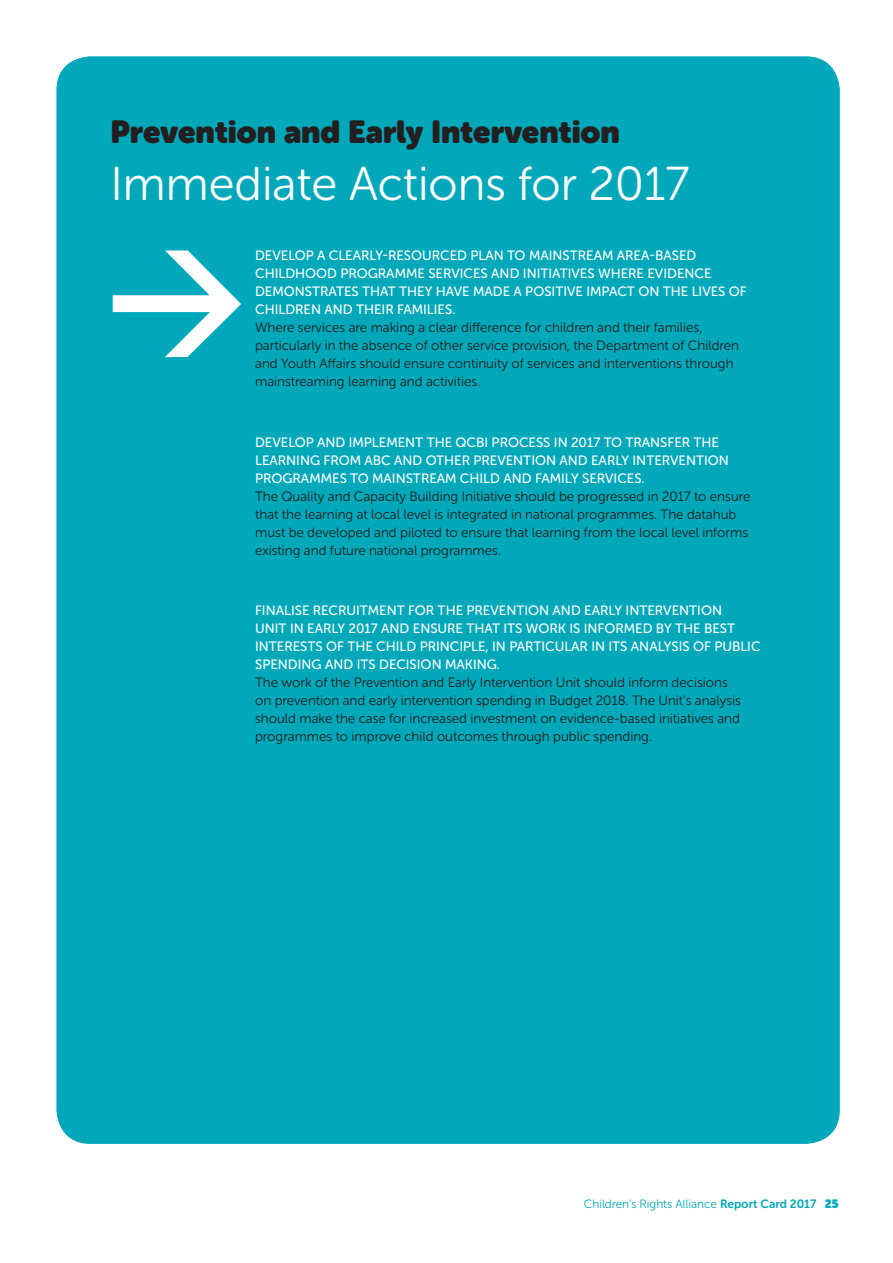
<style>
.page{position:relative;width:893px;height:1263px;background:#fff}
.page>*{position:absolute;margin:0;border:0;box-sizing:border-box;transform-origin:0 0}
.t1{font:47.4px "Museo Sans Rounded 300";color:#fff}
.t2{font:31.5px "Museo Sans Rounded";color:#231f20}
.t3{font:13.5px/18px "Museo Sans Rounded 300";color:#231f20}
.t4{font:13.5px/18px "Museo Sans Rounded 500";color:#fff}
.t5{font:12px "Museo Sans Rounded 300";color:#00a8b9}
.s1{font-family:"Museo Sans Rounded 700"}
.s2{font-family:"Museo Sans Rounded"}
</style>
<div class="page">
<div style="left:56px;top:56px;width:784px;height:1088px;background:#00a8b9;border-radius:34px"></div>
<svg style="left:113px;top:250px;width:128px;height:107px"></svg>
<h2 class="t2" style="left:111px;top:113px;width:511px">Prevention and Early Intervention</h2>
<h1 class="t1" style="left:111px;top:158px;width:580px">Immediate Actions for 2017</h1>
<p class="t4" style="left:255px;top:247px;width:491px">DEVELOP A CLEARLY-RESOURCED PLAN TO MAI NSTREAM AREA-BASED<br>CHI LDHOOD PROGRAMME SERVICES AND I NITIATIVES WH ERE EVI DENCE DEMONSTRATES THAT TH EY HAVE MADE A POSITIVE I MPACT ON TH E LIVES OF CHI LDREN AND TH EI R FAMI LI ES.</p>
<p class="t3" style="left:255px;top:319px;width:485px">Where services are making a clear difference for children and their families, particularly in the absence of other service provision, the Department of Children and Youth Affairs should ensure continuity of services and interventions through mainstreaming learning and activities.</p>
<p class="t4" style="left:255px;top:433px;width:465px">DEVELOP AND I MPLEMENT TH E QCBI PROCESS I N 2017 TO TRANSFER TH E<br>LEARNI NG FROM ABC</p>
<p class="t4" style="left:255px;top:451px;width:475px;text-indent:139px">AND OTH ER PREVENTI ON AND EARLY I NTERVENTI ON<br>PROGRAMMES TO MAI NSTREAM CHI LD AND FAMI LY SERVI CES.</p>
<p class="t3" style="left:255px;top:487px;width:497px">The Quality and Capacity Building Initiative should be progressed in 2017 to ensure that the learning at local level is integrated in national programmes. The datahub must be developed and piloted to ensure that learning from the local level informs existing and future national programmes.</p>
<p class="t4" style="left:255px;top:601px;width:507px">FI NALISE RECRUITMENT FOR TH E PREVENTION AND EARLY INTERVENTION<br>U NIT I N EARLY 2017 AND ENSURE THAT ITS WORK IS I NFORMED BY TH E BEST<br>I NTERESTS OF TH E CHI LD PRI NCI PLE, I N PARTICULAR I N ITS ANALYSIS OF PUBLIC SPENDI NG AND ITS DECISION MAKI NG.</p>
<p class="t3" style="left:255px;top:674px;width:487px">The work of the Prevention and Early Intervention U nit should inform decisions on prevention and early intervention spending in Budget 2018. The U nit’s analysis should make the case for increased investment on evidence-based initiatives and programmes to improve child outcomes through public spending.</p>
<p class="t5" style="left:584px;top:1197px;width:256px">Children’s Rights Alliance <span class="s1">Report Card 2017</span> <span class="s2">25</span></p>
</div>
